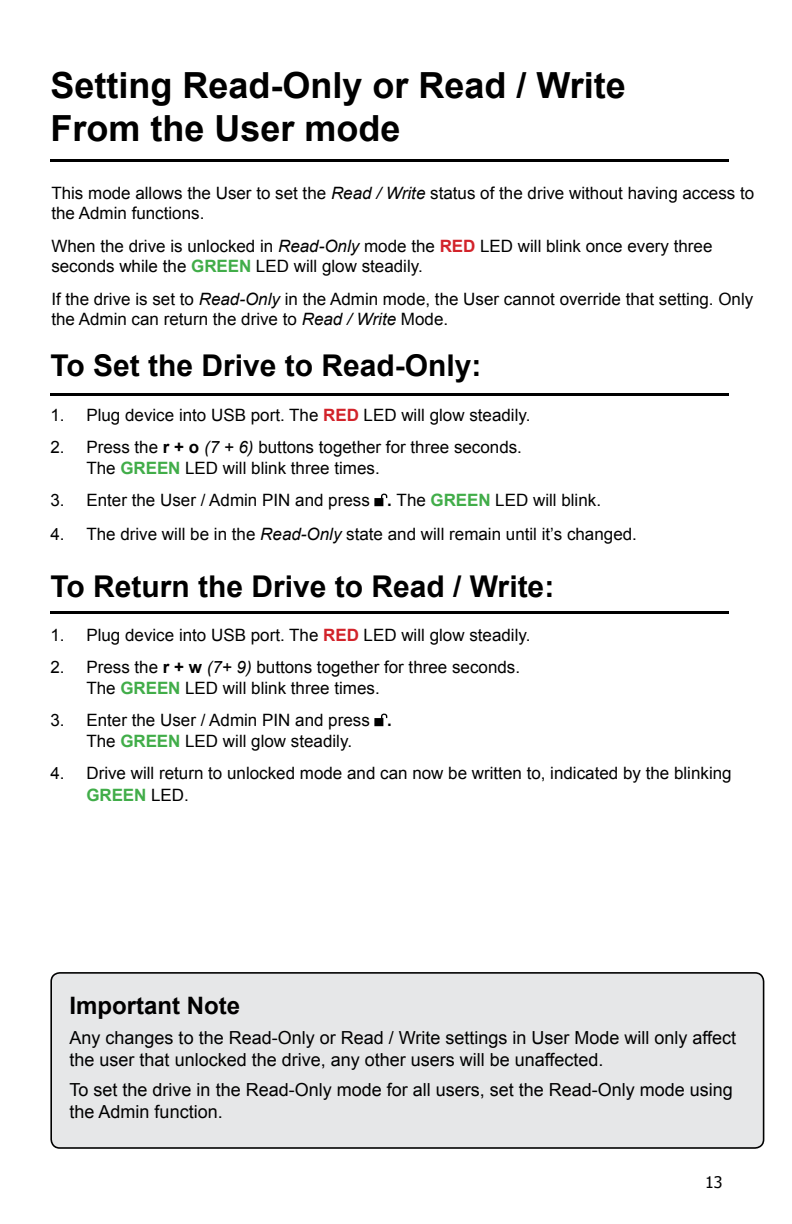
<style>
.page{position:relative;width:792px;height:1224px;background:#fff}
.page>*{position:absolute;margin:0;border:0;box-sizing:border-box;transform-origin:0 0}
.t1{font:700 36px/43.2px "Arial";color:#000}
.t2{font:700 30px "Arial";color:#000}
.t3{font:700 24px "Arial";color:#000}
.t4{font:18px/21.6px "Arial";color:#000}
.t5{font:17px/20.4px "Arial";color:#000}
.t6{font:16px "Tahoma";color:#000}
.s1{font-style:italic}
.s2{font-weight:700;color:#d2232a}
.s3{font-weight:700;color:#41ad49}
.s4{font-weight:700}
</style>
<div class="page">
<svg style="left:374px;top:493px;width:13px;height:13px"></svg>
<svg style="left:374px;top:713px;width:13px;height:13px"></svg>
<div style="left:51px;top:973px;width:713px;height:175px;background:#e6e7e8;border-radius:9px"></div>
<div style="left:50px;top:972px;width:714px;height:177px;border:2px solid #000;border-radius:9px"></div>
<hr style="left:50px;top:159px;width:679px;height:3px;background:#000">
<hr style="left:50px;top:393px;width:679px;height:2px;background:#000">
<hr style="left:50px;top:611px;width:679px;height:3px;background:#000">
<h1 class="t1" style="left:50px;top:67px;width:577px">Setting Read-Only or Read / Write<br>From the User mode</h1>
<p class="t5" style="left:51px;top:184px;width:704px">This mode allows the User to set the <span class="s1">Read / Write</span> status of the drive without having access to the Admin functions.</p>
<p class="t5" style="left:51px;top:237px;width:663px">When the drive is unlocked in <span class="s1">Read-Only</span> mode the <span class="s2">RED</span> LED will blink once every three seconds while the <span class="s3">GREEN</span> LED will glow steadily.</p>
<p class="t5" style="left:51px;top:290px;width:704px">If the drive is set to <span class="s1">Read-Only</span> in the Admin mode, the User cannot override that setting. Only the Admin can return the drive to <span class="s1">Read / Write</span> Mode.</p>
<h2 class="t2" style="left:50px;top:355px;width:433px">To Set the Drive to Read-Only:</h2>
<p class="t5" style="left:50px;top:406px;width:482px">1. Plug device into USB port. The <span class="s2">RED</span> LED will glow steadily.</p>
<p class="t5" style="left:86px;top:439px;width:437px;text-indent:-36px">2. Press the <span class="s4">r + o</span> <span class="s1">(7 + 6)</span> buttons together for three seconds.<br>The <span class="s3">GREEN</span> LED will blink three times.</p>
<p class="t5" style="left:50px;top:492px;width:552px">3. Enter the User / Admin PIN and press <span class="s4">.</span> The <span class="s3">GREEN</span> LED will blink.</p>
<p class="t5" style="left:50px;top:525px;width:588px">4. The drive will be in the <span class="s1">Read-Only</span> state and will remain until it’s changed.</p>
<h2 class="t2" style="left:50px;top:575px;width:505px">To Return the Drive to Read / Write:</h2>
<p class="t5" style="left:50px;top:626px;width:482px">1. Plug device into USB port. The <span class="s2">RED</span> LED will glow steadily.</p>
<p class="t5" style="left:86px;top:659px;width:435px;text-indent:-36px">2. Press the <span class="s4">r + w</span> <span class="s1">(7+ 9)</span> buttons together for three seconds.<br>The <span class="s3">GREEN</span> LED will blink three times.</p>
<p class="t5" style="left:50px;top:712px;width:343px;text-align:center">3. Enter the User / Admin PIN and press <span class="s4">.<br></span>The <span class="s3">GREEN</span> LED will glow steadily.</p>
<p class="t5" style="left:86px;top:764px;width:647px;line-height:21.6px;text-indent:-36px">4. Drive will return to unlocked mode and can now be written to, indicated by the blinking<br><span class="s3">GREEN</span> LED.</p>
<h3 class="t3" style="left:70px;top:996px;width:172px">Important Note</h3>
<p class="t4" style="left:70px;top:1029px;width:668px">Any changes to the Read-Only or Read / Write settings in User Mode will only affect the user that unlocked the drive, any other users will be unaffected.</p>
<p class="t4" style="left:70px;top:1081px;width:665px">To set the drive in the Read-Only mode for all users, set the Read-Only mode using the Admin function.</p>
<p class="t6" style="left:705px;top:1173px;width:19px">13</p>
</div>
